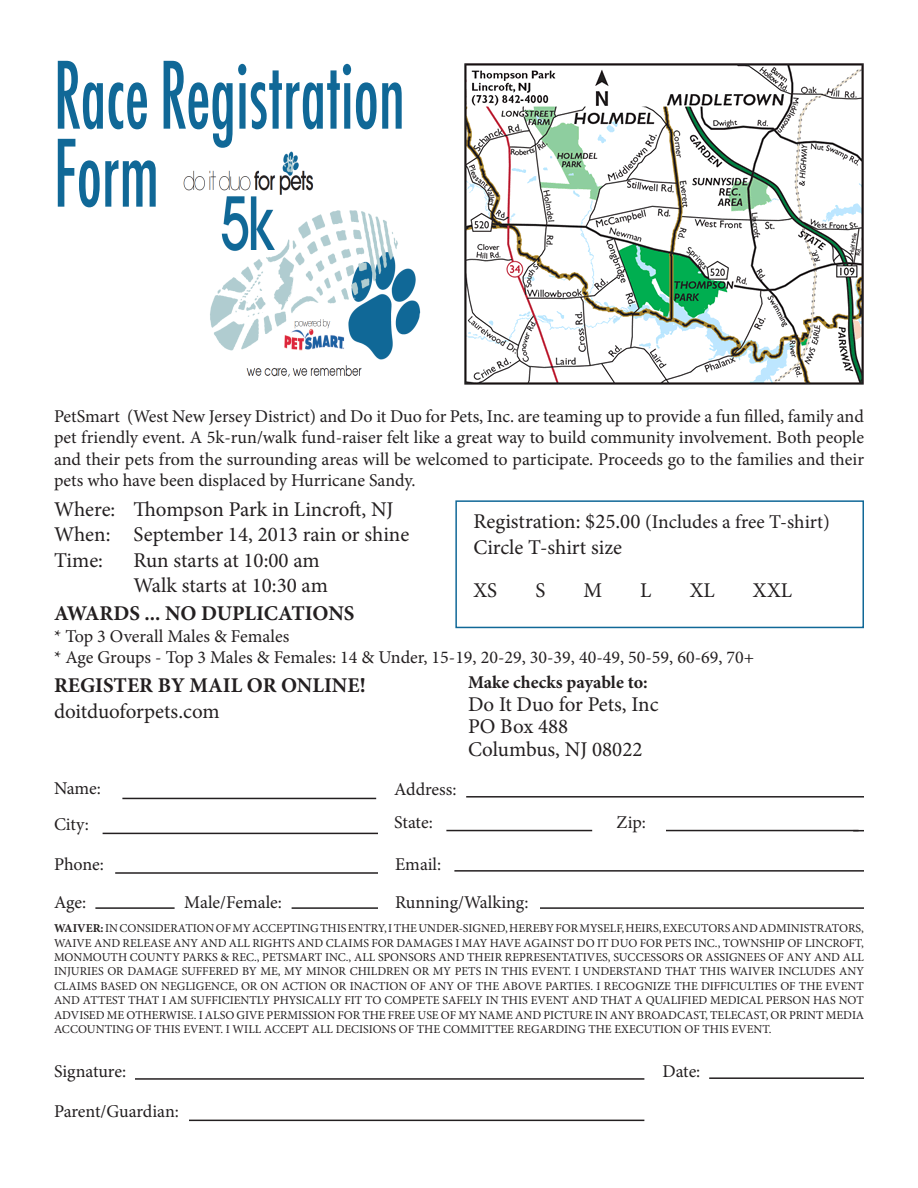
<style>
.page{position:relative;width:918px;height:1188px;background:#fff}
.page>*{position:absolute;margin:0;border:0;box-sizing:border-box;transform-origin:0 0}
.t1{font:500 condensed 90px/78px "Futura";color:#106897;scale:.72 1}
.t2{font:21px "Minion Pro";color:#231f20}
.t3{font:700 21px "Minion Pro";color:#231f20}
.t4{font:19.5px "Minion Pro";color:#231f20}
.t5{font:18px/21.6px "Minion Pro";color:#231f20;text-align:justify}
.t6{font:700 18px "Minion Pro";color:#231f20}
.t7{font:12px/14.4px "Minion Pro";color:#231f20;text-align:justify}
.s1{font-size:21px}
.s2{font-weight:700}
</style>
<div class="page">
<img style="left:183px;top:151px;width:238px;height:226px">
<hr style="left:466px;top:796px;width:398px;height:2px;background:#231f20">
<hr style="left:446px;top:830px;width:146px;height:1px;background:#231f20">
<hr style="left:666px;top:830px;width:193px;height:1px;background:#231f20">
<hr style="left:454px;top:870px;width:410px;height:2px;background:#231f20">
<hr style="left:122px;top:798px;width:254px;height:1px;background:#231f20">
<hr style="left:103px;top:833px;width:275px;height:1px;background:#231f20">
<hr style="left:115px;top:872px;width:263px;height:2px;background:#231f20">
<hr style="left:95px;top:907px;width:80px;height:2px;background:#231f20">
<hr style="left:292px;top:907px;width:86px;height:2px;background:#231f20">
<hr style="left:540px;top:907px;width:324px;height:2px;background:#231f20">
<div style="left:455px;top:500px;width:409px;height:128px;border:2px solid #106897"></div>
<hr style="left:189px;top:1120px;width:455px;height:1px;background:#231f20">
<hr style="left:135px;top:1078px;width:509px;height:2px;background:#231f20">
<hr style="left:709px;top:1077px;width:155px;height:2px;background:#231f20">
<img style="left:464px;top:63px;width:400px;height:322px">
<p class="t1" style="left:54px;top:57px;width:489px">Race Registration<br>Form</p>
<p class="t5" style="left:54px;top:405px;width:812px">PetSmart (West New Jersey District) and Do it Duo for Pets, Inc. are teaming up to provide a fun filled, family and pet friendly event. A 5k-run/walk fund-raiser felt like a great way to build community involvement. Both people and their pets from the surrounding areas will be welcomed to participate. Proceeds go to the families and their pets who have been displaced by Hurricane Sandy.</p>
<p class="t2" style="left:54px;top:495px;width:341px">Where: Thompson Park in Lincroft, NJ</p>
<p class="t2" style="left:54px;top:520px;width:357px">When: September 14, 2013 rain or shine</p>
<p class="t2" style="left:54px;top:546px;width:51px">Time:</p>
<p class="t2" style="left:134px;top:546px;width:188px">Run starts at 10:00 am</p>
<p class="t2" style="left:134px;top:571px;width:196px">Walk starts at 10:30 am</p>
<p class="t4" style="left:473px;top:509px;width:358px"><span class="s1">Registration: $25.00</span> (Includes a free T-shirt)</p>
<p class="t2" style="left:473px;top:533px;width:150px">Circle T-shirt size</p>
<p class="t2" style="left:473px;top:576px;width:25px">XS</p>
<p class="t2" style="left:535px;top:576px;width:11px">S</p>
<p class="t2" style="left:583px;top:576px;width:20px">M</p>
<p class="t2" style="left:640px;top:576px;width:13px">L</p>
<p class="t2" style="left:690px;top:576px;width:27px">XL</p>
<p class="t2" style="left:753px;top:576px;width:41px">XXL</p>
<p class="t3" style="left:54px;top:599px;width:302px">AWARDS ... NO DUPLICATIONS</p>
<p class="t5" style="left:54px;top:625px;width:237px">* Top 3 Overall Males &amp; Females</p>
<p class="t5" style="left:54px;top:647px;width:702px">* Age Groups - Top 3 Males &amp; Females: 14 &amp; Under, 15-19, 20-29, 30-39, 40-49, 50-59, 60-69, 70+</p>
<p class="t3" style="left:54px;top:671px;width:313px">REGISTER BY MAIL OR ONLINE!</p>
<p class="t2" style="left:54px;top:697px;width:167px">doitduoforpets.com</p>
<p class="t6" style="left:468px;top:670px;width:181px">Make checks payable to:</p>
<p class="t2" style="left:468px;top:690px;width:192px">Do It Duo for Pets, Inc</p>
<p class="t2" style="left:468px;top:712px;width:102px">PO Box 488</p>
<p class="t2" style="left:468px;top:735px;width:176px">Columbus, NJ 08022</p>
<p class="t5" style="left:54px;top:778px;width:49px">Name:</p>
<p class="t5" style="left:394px;top:779px;width:64px">Address:</p>
<p class="t5" style="left:54px;top:814px;width:37px">City:</p>
<p class="t5" style="left:394px;top:811px;width:40px">State:</p>
<p class="t5" style="left:617px;top:811px;width:31px">Zip:</p>
<p class="t5" style="left:54px;top:853px;width:52px">Phone:</p>
<p class="t5" style="left:395px;top:854px;width:48px">Email:</p>
<p class="t5" style="left:54px;top:891px;width:34px">Age:</p>
<p class="t5" style="left:184px;top:891px;width:99px">Male/Female:</p>
<p class="t5" style="left:395px;top:891px;width:135px">Running/Walking:</p>
<p class="t7" style="left:54px;top:921px;width:812px"><span class="s2">WAIVER:</span> IN CONSIDERATION OF MY ACCEPTING THIS ENTRY, I THE UNDER-SIGNED, HEREBY FOR MYSELF, HEIRS, EXECUTORS AND ADMINISTRATORS, WAIVE AND RELEASE ANY AND ALL RIGHTS AND CLAIMS FOR DAMAGES I MAY HAVE AGAINST DO IT DUO FOR PETS INC., TOWNSHIP OF LINCROFT, MONMOUTH COUNTY PARKS &amp; REC., PETSMART INC., ALL SPONSORS AND THEIR REPRESENTATIVES, SUCCESSORS OR ASSIGNEES OF ANY AND ALL INJURIES OR DAMAGE SUFFERED BY ME, MY MINOR CHILDREN OR MY PETS IN THIS EVENT. I UNDERSTAND THAT THIS WAIVER INCLUDES ANY CLAIMS BASED ON NEGLIGENCE, OR ON ACTION OR INACTION OF ANY OF THE ABOVE PARTIES. I RECOGNIZE THE DIFFICULTIES OF THE EVENT AND ATTEST THAT I AM SUFFICIENTLY PHYSICALLY FIT TO COMPETE SAFELY IN THIS EVENT AND THAT A QUALIFIED MEDICAL PERSON HAS NOT ADVISED ME OTHERWISE. I ALSO GIVE PERMISSION FOR THE FREE USE OF MY NAME AND PICTURE IN ANY BROADCAST, TELECAST, OR PRINT MEDIA ACCOUNTING OF THIS EVENT. I WILL ACCEPT ALL DECISIONS OF THE COMMITTEE REGARDING THE EXECUTION OF THIS EVENT.</p>
<p class="t5" style="left:54px;top:1060px;width:74px">Signature:</p>
<p class="t5" style="left:54px;top:1101px;width:126px">Parent/Guardian:</p>
<p class="t5" style="left:662px;top:1060px;width:40px">Date:</p>
</div>
